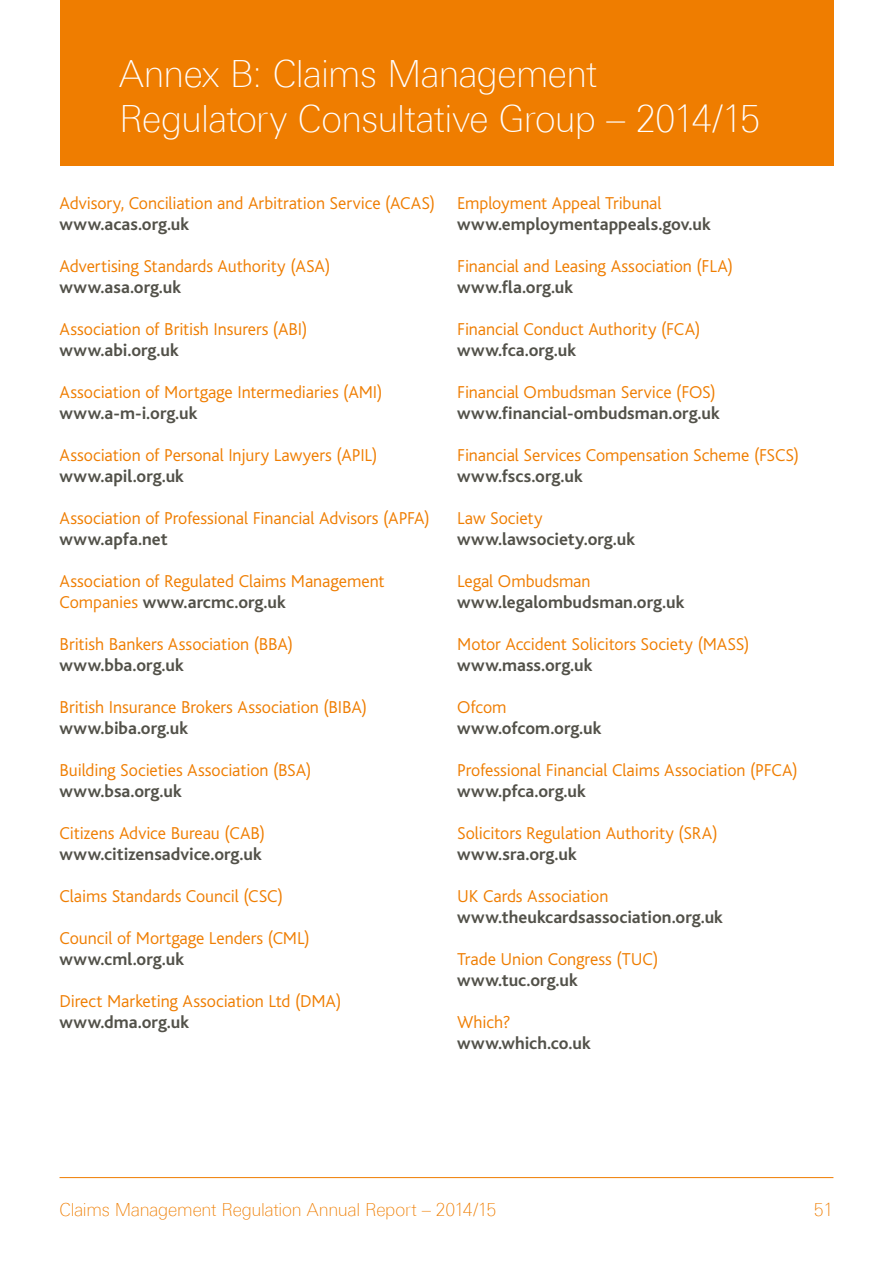
<style>
.page{position:relative;width:893px;height:1263px;background:#fff}
.page>*{position:absolute;margin:0;border:0;box-sizing:border-box;transform-origin:0 0}
.t1{font:100 37.5px/45px "Linotype Univers 230";letter-spacing:-.02em;color:#fff}
.t2{font:300 18px/21px "Bliss";letter-spacing:-.005em;color:#ef7d00}
.t3{font:700 18px "Bliss";color:#525149}
.t4{font:100 18px "Linotype Univers 230";letter-spacing:-.01em;color:#ef7d00}
.s1{font-weight:700;color:#525149}
</style>
<div class="page">
<hr style="left:60px;top:1177px;width:773px;height:1px;background:#ef7d00">
<div style="left:60px;top:0;width:773px;height:166px;background:#ef7d00"></div>
<h1 class="t1" style="left:119px;top:51px;width:643px">Annex B: Claims Management<br>Regulatory Consultative Group – 2014/15</h1>
<p class="t2" style="left:60px;top:193px;width:377px">Advisory, Conciliation and Arbitration Service (ACAS)</p>
<p class="t3" style="left:60px;top:215px;width:131px">www.acas.org.uk</p>
<p class="t2" style="left:60px;top:256px;width:272px">Advertising Standards Authority (ASA)</p>
<p class="t3" style="left:60px;top:278px;width:123px">www.asa.org.uk</p>
<p class="t2" style="left:60px;top:319px;width:249px">Association of British Insurers (ABI)</p>
<p class="t3" style="left:60px;top:341px;width:121px">www.abi.org.uk</p>
<p class="t2" style="left:60px;top:382px;width:324px">Association of Mortgage Intermediaries (AMI)</p>
<p class="t3" style="left:60px;top:404px;width:140px">www.a-m-i.org.uk</p>
<p class="t2" style="left:60px;top:445px;width:319px">Association of Personal Injury Lawyers (APIL)</p>
<p class="t3" style="left:60px;top:467px;width:126px">www.apil.org.uk</p>
<p class="t2" style="left:60px;top:508px;width:372px">Association of Professional Financial Advisors (APFA)</p>
<p class="t3" style="left:60px;top:530px;width:110px">www.apfa.net</p>
<p class="t2" style="left:60px;top:571px;width:327px">Association of Regulated Claims Management<br>Companies <span class="s1">www.arcmc.org.uk</span></p>
<p class="t2" style="left:60px;top:634px;width:235px">British Bankers Association (BBA)</p>
<p class="t3" style="left:60px;top:656px;width:126px">www.bba.org.uk</p>
<p class="t2" style="left:60px;top:697px;width:309px">British Insurance Brokers Association (BIBA)</p>
<p class="t3" style="left:60px;top:719px;width:130px">www.biba.org.uk</p>
<p class="t2" style="left:60px;top:760px;width:253px">Building Societies Association (BSA)</p>
<p class="t3" style="left:60px;top:782px;width:124px">www.bsa.org.uk</p>
<p class="t2" style="left:60px;top:823px;width:207px">Citizens Advice Bureau (CAB)</p>
<p class="t3" style="left:60px;top:845px;width:204px">www.citizensadvice.org.uk</p>
<p class="t2" style="left:60px;top:886px;width:225px">Claims Standards Council (CSC)</p>
<p class="t2" style="left:60px;top:928px;width:252px">Council of Mortgage Lenders (CML)</p>
<p class="t3" style="left:60px;top:950px;width:126px">www.cml.org.uk</p>
<p class="t2" style="left:60px;top:991px;width:283px">Direct Marketing Association Ltd (DMA)</p>
<p class="t3" style="left:60px;top:1013px;width:131px">www.dma.org.uk</p>
<p class="t2" style="left:457px;top:193px;width:206px">Employment Appeal Tribunal</p>
<p class="t3" style="left:457px;top:215px;width:255px">www.employmentappeals.gov.uk</p>
<p class="t2" style="left:457px;top:256px;width:277px">Financial and Leasing Association (FLA)</p>
<p class="t3" style="left:457px;top:278px;width:118px">www.fla.org.uk</p>
<p class="t2" style="left:457px;top:319px;width:245px">Financial Conduct Authority (FCA)</p>
<p class="t3" style="left:457px;top:341px;width:120px">www.fca.org.uk</p>
<p class="t2" style="left:457px;top:382px;width:260px">Financial Ombudsman Service (FOS)</p>
<p class="t3" style="left:457px;top:404px;width:264px">www.financial-ombudsman.org.uk</p>
<p class="t2" style="left:457px;top:445px;width:343px">Financial Services Compensation Scheme (FSCS)</p>
<p class="t3" style="left:457px;top:467px;width:127px">www.fscs.org.uk</p>
<p class="t2" style="left:457px;top:508px;width:87px">Law Society</p>
<p class="t3" style="left:457px;top:530px;width:179px">www.lawsociety.org.uk</p>
<p class="t2" style="left:457px;top:571px;width:135px">Legal Ombudsman</p>
<p class="t3" style="left:457px;top:593px;width:229px">www.legalombudsman.org.uk</p>
<p class="t2" style="left:457px;top:634px;width:294px">Motor Accident Solicitors Society (MASS)</p>
<p class="t3" style="left:457px;top:656px;width:137px">www.mass.org.uk</p>
<p class="t2" style="left:457px;top:697px;width:51px">Ofcom</p>
<p class="t3" style="left:457px;top:719px;width:146px">www.ofcom.org.uk</p>
<p class="t2" style="left:457px;top:760px;width:342px">Professional Financial Claims Association (PFCA)</p>
<p class="t3" style="left:457px;top:782px;width:130px">www.pfca.org.uk</p>
<p class="t2" style="left:457px;top:823px;width:262px">Solicitors Regulation Authority (SRA)</p>
<p class="t3" style="left:457px;top:845px;width:121px">www.sra.org.uk</p>
<p class="t2" style="left:457px;top:886px;width:153px">UK Cards Association</p>
<p class="t3" style="left:457px;top:908px;width:267px">www.theukcardsassociation.org.uk</p>
<p class="t2" style="left:457px;top:949px;width:203px">Trade Union Congress (TUC)</p>
<p class="t3" style="left:457px;top:971px;width:122px">www.tuc.org.uk</p>
<p class="t2" style="left:457px;top:1012px;width:55px">Which?</p>
<p class="t3" style="left:457px;top:1034px;width:135px">www.which.co.uk</p>
<p class="t4" style="left:60px;top:1200px;width:438px">Claims Management Regulation Annual Report – 2014/15</p>
<p class="t4" style="left:814px;top:1200px;width:21px">51</p>
</div>
